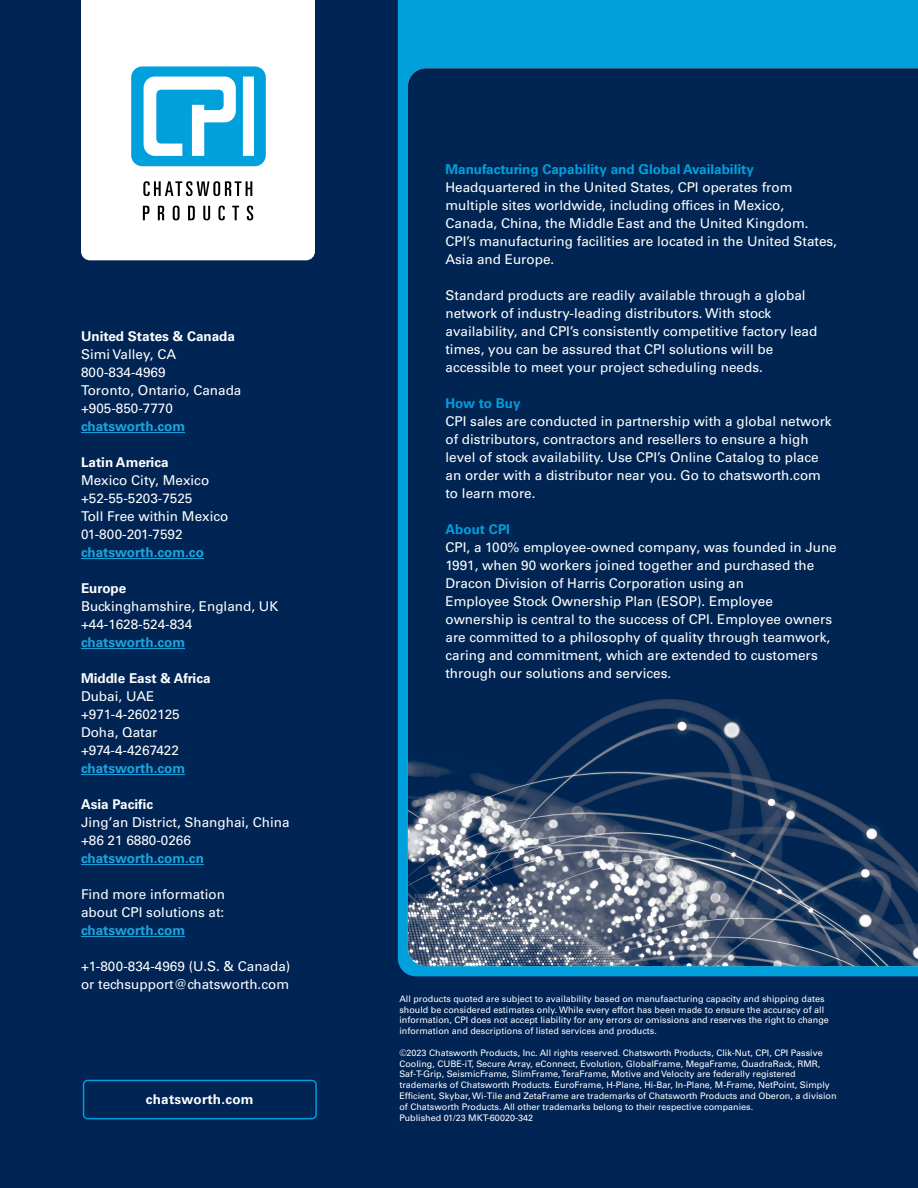
<style>
.page{position:relative;width:918px;height:1188px;background:#002453}
.page>*{position:absolute;margin:0;border:0;box-sizing:border-box;transform-origin:0 0}
.t1{font:13.5px/18px "Univers LT Std";color:#fff}
.t2{font:13.5px/18px "Univers LT Std";color:#fcfeff}
.t3{font:700 13.5px "Univers LT Std";color:#19a7e0}
.t4{font:700 13.5px "Univers LT Std";color:#00a0dd}
.t5{font:700 13.5px "Univers LT Std";color:#fff}
.t6{font:700 13.5px "Univers LT Std";color:#fcfeff}
.t7{font:700 13.5px "Univers LT Std";letter-spacing:.02em;color:#fff}
.t8{font:9px/10.8px "Univers LT Std";color:#fff}
</style>
<div class="page">
<div style="left:398px;top:0;width:520px;height:976px;background:#00a0dd"></div>
<img style="left:408px;top:68px;width:510px;height:898px">
<div style="left:81px;top:0;width:234px;height:260px;background:#fff"></div>
<svg style="left:143px;top:181px;width:109px;height:15px;background:#a4a4a4"></svg>
<svg style="left:143px;top:206px;width:6px;height:14px"></svg>
<svg style="left:158px;top:206px;width:6px;height:14px"></svg>
<svg style="left:173px;top:206px;width:7px;height:14px"></svg>
<svg style="left:188px;top:206px;width:7px;height:14px"></svg>
<svg style="left:203px;top:206px;width:7px;height:14px"></svg>
<svg style="left:218px;top:206px;width:7px;height:14px"></svg>
<svg style="left:232px;top:206px;width:7px;height:14px"></svg>
<svg style="left:247px;top:206px;width:6px;height:14px"></svg>
<svg style="left:131px;top:66px;width:135px;height:100px;background:#54bfe8"></svg>
<div style="left:83px;top:1080px;width:234px;height:39px;border:1px solid #00a0dd;border-radius:4px"></div>
<hr style="left:81px;top:432px;width:104px;height:1px;background:#19a7e0">
<hr style="left:81px;top:558px;width:123px;height:1px;background:#19a7e0">
<hr style="left:81px;top:648px;width:104px;height:1px;background:#19a7e0">
<hr style="left:81px;top:774px;width:104px;height:1px;background:#19a7e0">
<hr style="left:81px;top:864px;width:123px;height:1px;background:#19a7e0">
<hr style="left:81px;top:936px;width:104px;height:1px;background:#19a7e0">
<p class="t5" style="left:81px;top:329px;width:156px">United States &amp; Canada</p>
<p class="t1" style="left:81px;top:346px;width:162px">Simi Valley, CA<br>800-834-4969<br>Toronto, Ontario, Canada +905-850-7770</p>
<p class="t3" style="left:81px;top:419px;width:106px">chatsworth.com</p>
<p class="t5" style="left:81px;top:455px;width:89px">Latin America</p>
<p class="t1" style="left:81px;top:471px;width:149px">Mexico City, Mexico +52-55-5203-7525<br>Toll Free within Mexico<br>01-800-201-7592</p>
<p class="t3" style="left:81px;top:545px;width:124px">chatsworth.com.co</p>
<p class="t5" style="left:81px;top:581px;width:47px">Europe</p>
<p class="t1" style="left:81px;top:597px;width:199px">Buckinghamshire, England, UK +44-1628-524-834</p>
<p class="t3" style="left:81px;top:635px;width:106px">chatsworth.com</p>
<p class="t6" style="left:81px;top:671px;width:131px">Middle East &amp; Africa</p>
<p class="t1" style="left:81px;top:687px;width:100px">Dubai, UAE +971-4-2602125<br>Doha, Qatar +974-4-4267422</p>
<p class="t3" style="left:81px;top:760px;width:106px">chatsworth.com</p>
<p class="t6" style="left:81px;top:796px;width:74px">Asia Pacific</p>
<p class="t1" style="left:81px;top:813px;width:210px">Jing’an District, Shanghai, China +86 21 6880-0266</p>
<p class="t3" style="left:81px;top:850px;width:124px">chatsworth.com.cn</p>
<p class="t2" style="left:81px;top:885px;width:146px">Find more information about CPI solutions at:</p>
<p class="t3" style="left:81px;top:922px;width:106px">chatsworth.com</p>
<p class="t2" style="left:81px;top:957px;width:211px">+1-800-834-4969 (U.S. &amp; Canada) or techsupport@chatsworth.com</p>
<p class="t7" style="left:146px;top:1092px;width:109px">chatsworth.com</p>
<p class="t4" style="left:446px;top:162px;width:310px">Manufacturing Capability and Global Availability</p>
<p class="t1" style="left:446px;top:179px;width:393px">Headquartered in the United States, CPI operates from multiple sites worldwide, including offices in Mexico, Canada, China, the Middle East and the United Kingdom.<br>CPI’s manufacturing facilities are located in the United States, Asia and Europe.</p>
<p class="t1" style="left:446px;top:287px;width:373px">Standard products are readily available through a global network of industry-leading distributors. With stock availability, and CPI’s consistently competitive factory lead times, you can be assured that CPI solutions will be accessible to meet your project scheduling needs.</p>
<p class="t4" style="left:446px;top:396px;width:77px">How to Buy</p>
<p class="t1" style="left:446px;top:413px;width:388px">CPI sales are conducted in partnership with a global network of distributors, contractors and resellers to ensure a high level of stock availability. Use CPI’s Online Catalog to place an order with a distributor near you. Go to chatsworth.com to learn more.</p>
<p class="t4" style="left:446px;top:522px;width:66px">About CPI</p>
<p class="t1" style="left:446px;top:539px;width:393px">CPI, a 100% employee-owned company, was founded in June 1991, when 90 workers joined together and purchased the Dracon Division of Harris Corporation using an<br>Employee Stock Ownership Plan (ESOP). Employee ownership is central to the success of CPI. Employee owners are committed to a philosophy of quality through teamwork, caring and commitment, which are extended to customers through our solutions and services.</p>
<p class="t8" style="left:399px;top:993px;width:431px">All products quoted are subject to availability based on manufaacturing capacity and shipping dates should be considered estimates only. While every effort has been made to ensure the accuracy of all information, CPI does not accept liability for any errors or omissions and reserves the right to change information and descriptions of listed services and products.</p>
<p class="t8" style="left:399px;top:1047px;width:439px">©2023 Chatsworth Products, Inc. All rights reserved. Chatsworth Products, Clik-Nut, CPI, CPI Passive Cooling, CUBE-iT, Secure Array, eConnect, Evolution, GlobalFrame, MegaFrame, QuadraRack, RMR, Saf-T-Grip, SeismicFrame, SlimFrame, TeraFrame, Motive and Velocity are federally registered trademarks of Chatsworth Products. EuroFrame, H-Plane, Hi-Bar, In-Plane, M-Frame, NetPoint, Simply Efficient, Skybar, Wi-Tile and ZetaFrame are trademarks of Chatsworth Products and Oberon, a division of Chatsworth Products. All other trademarks belong to their respective companies.<br>Published 01/23 MKT-60020-342</p>
</div>
